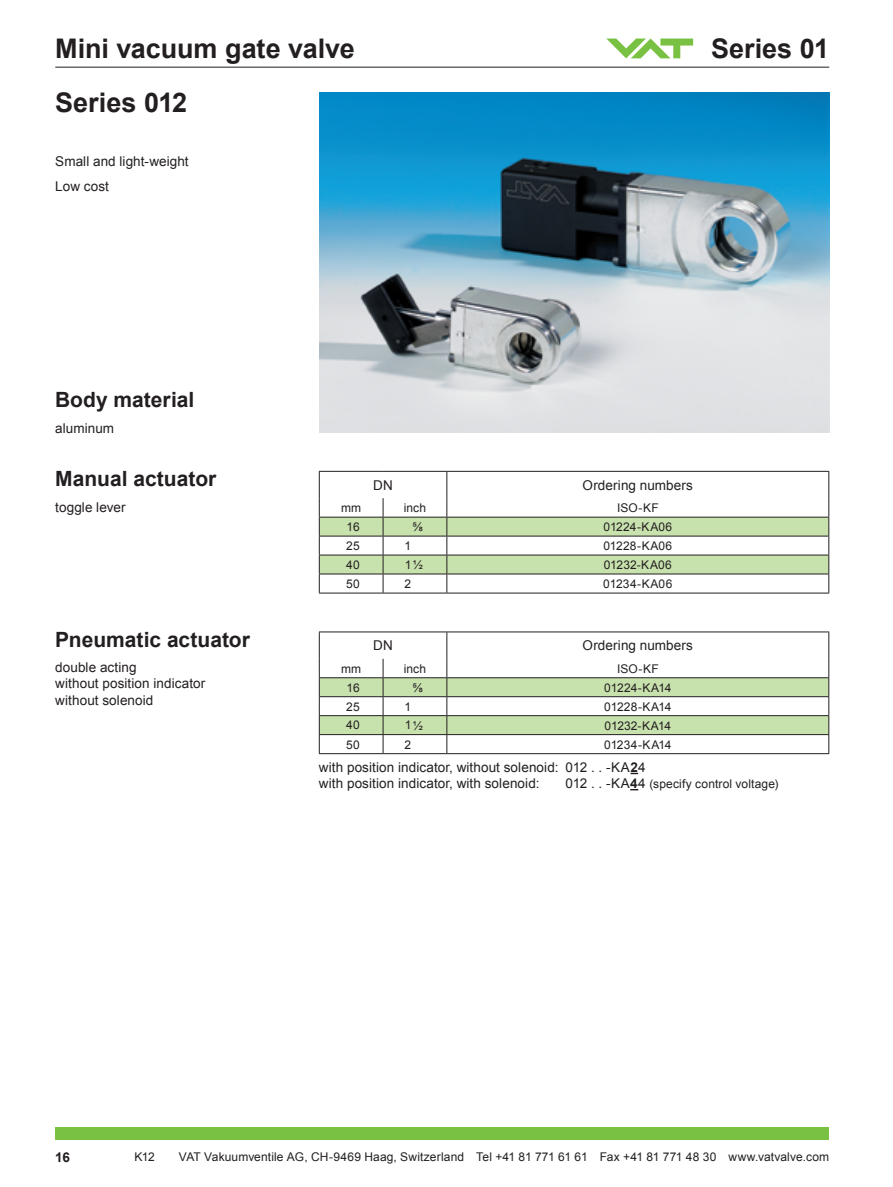
<style>
.page{position:relative;width:893px;height:1187px;background:#fff}
.page>*{position:absolute;margin:0;border:0;box-sizing:border-box;transform-origin:0 0}
.t1{font:700 27px "Arial";color:#231f20}
.t2{font:700 21px "Arial";color:#231f20}
.t3{font:13.5px/16.2px "Arial";letter-spacing:.01em;color:#231f20}
.t4{font:700 13.5px "Arial";color:#231f20}
.t5{font:12px "Arial";letter-spacing:.01em;color:#231f20}
.t6{font:12px "Arial";letter-spacing:-.01em;color:#231f20}
.t7{font:7.05px "Arial";color:#c8e2ae}
.s1{font-size:12px;color:#231f20}
.s2{font-weight:700}
.s3{font-size:13.5px}
.s4{font-weight:700;font-size:13.5px}
</style>
<div class="page">
<img style="left:319px;top:92px;width:510px;height:340px">
<hr style="left:319px;top:592px;width:64px;height:1px;background:#231f20">
<hr style="left:383px;top:592px;width:64px;height:1px;background:#231f20">
<hr style="left:447px;top:592px;width:382px;height:1px;background:#231f20">
<svg style="left:319px;top:471px;width:510px;height:121px"></svg>
<hr style="left:319px;top:516px;width:64px;height:1px;background:#231f20">
<hr style="left:383px;top:516px;width:64px;height:1px;background:#231f20">
<hr style="left:447px;top:516px;width:382px;height:1px;background:#231f20">
<svg style="left:630px;top:772px;width:8px;height:2px"></svg>
<hr style="left:319px;top:753px;width:64px;height:1px;background:#231f20">
<hr style="left:383px;top:753px;width:64px;height:1px;background:#231f20">
<hr style="left:447px;top:753px;width:382px;height:1px;background:#231f20">
<hr style="left:319px;top:631px;width:64px;height:1px;background:#231f20">
<hr style="left:383px;top:631px;width:64px;height:1px;background:#231f20">
<hr style="left:447px;top:631px;width:382px;height:1px;background:#231f20">
<svg style="left:319px;top:632px;width:510px;height:121px"></svg>
<hr style="left:319px;top:677px;width:64px;height:1px;background:#231f20">
<hr style="left:383px;top:677px;width:64px;height:1px;background:#231f20">
<hr style="left:447px;top:677px;width:382px;height:1px;background:#231f20">
<div style="left:55px;top:1127px;width:774px;height:13px;background:#79c142"></div>
<hr style="left:55px;top:67px;width:774px;height:1px;background:#231f20">
<svg style="left:607px;top:39px;width:86px;height:19px"></svg>
<h1 class="t1" style="left:55px;top:31px;width:301px">Mini vacuum gate valve</h1>
<h1 class="t1" style="left:711px;top:31px;width:120px">Series 01</h1>
<h1 class="t1" style="left:55px;top:84px;width:133px">Series 012</h1>
<p class="t3" style="left:55px;top:149px;width:135px;line-height:25px">Small and light-weight<br>Low cost</p>
<h2 class="t2" style="left:55px;top:386px;width:141px">Body material</h2>
<p class="t3" style="left:55px;top:420px;width:60px">aluminum</p>
<h2 class="t2" style="left:55px;top:465px;width:163px">Manual actuator</h2>
<p class="t3" style="left:55px;top:499px;width:72px">toggle lever</p>
<h2 class="t2" style="left:55px;top:625px;width:196px">Pneumatic actuator</h2>
<p class="t3" style="left:55px;top:659px;width:151px">double acting<br>without position indicator without solenoid</p>
<p class="t3" style="left:373px;top:477px;width:21px">DN</p>
<p class="t3" style="left:583px;top:477px;width:112px">Ordering numbers</p>
<p class="t5" style="left:341px;top:500px;width:22px">mm</p>
<p class="t5" style="left:404px;top:500px;width:24px">inch</p>
<p class="t5" style="left:617px;top:500px;width:43px">ISO-KF</p>
<p class="t5" style="left:347px;top:519px;width:15px">16</p>
<p class="t7" style="left:411px;top:520px;width:13px">.<span class="s1">⅝</span></p>
<p class="t5" style="left:603px;top:519px;width:70px">01224-KA06</p>
<p class="t5" style="left:346px;top:538px;width:15px">25</p>
<p class="t5" style="left:404px;top:538px;width:8px">1</p>
<p class="t5" style="left:603px;top:538px;width:70px">01228-KA06</p>
<p class="t5" style="left:346px;top:556px;width:15px">40</p>
<p class="t5" style="left:405px;top:556px;width:20px">1<sup>.</sup>½</p>
<p class="t5" style="left:604px;top:556px;width:70px">01232-KA06</p>
<p class="t5" style="left:346px;top:575px;width:15px">50</p>
<p class="t5" style="left:404px;top:575px;width:8px">2</p>
<p class="t5" style="left:603px;top:575px;width:71px">01234-KA06</p>
<p class="t3" style="left:373px;top:637px;width:21px">DN</p>
<p class="t3" style="left:583px;top:637px;width:112px">Ordering numbers</p>
<p class="t5" style="left:341px;top:660px;width:22px">mm</p>
<p class="t5" style="left:404px;top:660px;width:24px">inch</p>
<p class="t5" style="left:617px;top:660px;width:43px">ISO-KF</p>
<p class="t5" style="left:347px;top:679px;width:15px">16</p>
<p class="t7" style="left:411px;top:680px;width:13px">.<span class="s1">⅝</span></p>
<p class="t6" style="left:604px;top:679px;width:69px">01224-KA14</p>
<p class="t5" style="left:346px;top:698px;width:15px">25</p>
<p class="t5" style="left:404px;top:698px;width:8px">1</p>
<p class="t6" style="left:604px;top:698px;width:69px">01228-KA14</p>
<p class="t5" style="left:346px;top:717px;width:15px">40</p>
<p class="t5" style="left:405px;top:717px;width:20px">1<sup>.</sup>½</p>
<p class="t6" style="left:605px;top:717px;width:68px">01232-KA14</p>
<p class="t5" style="left:346px;top:736px;width:15px">50</p>
<p class="t5" style="left:404px;top:736px;width:8px">2</p>
<p class="t6" style="left:604px;top:736px;width:69px">01234-KA14</p>
<p class="t3" style="left:319px;top:759px;width:328px">with position indicator, without solenoid: 012 . . -KA<span class="s2">2</span>4 with position indicator, with solenoid:</p>
<p class="t5" style="left:566px;top:776px;width:214px"><span class="s3">012 . . -KA</span><span class="s4">4</span><span class="s3">4</span> (specify control voltage)</p>
<p class="t4" style="left:55px;top:1147px;width:16px">16</p>
<p class="t5" style="left:135px;top:1148px;width:22px">K12</p>
<p class="t5" style="left:179px;top:1148px;width:652px">VAT Vakuumventile AG, CH-9469 Haag, Switzerland Tel +41 81 771 61 61 Fax +41 81 771 48 30 www.vatvalve.com</p>
</div>
